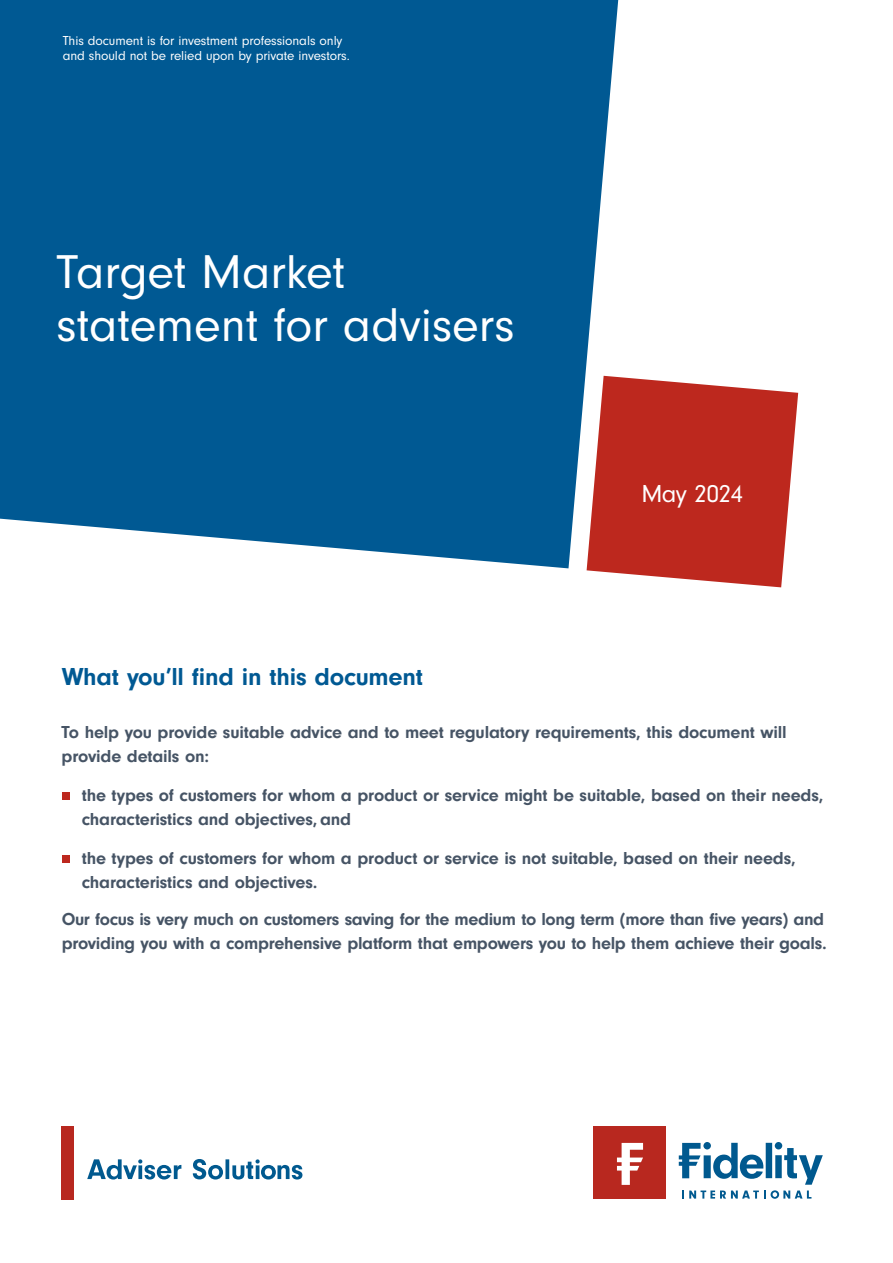
<style>
.page{position:relative;width:893px;height:1263px;background:#fff}
.page>*{position:absolute;margin:0;border:0;box-sizing:border-box;transform-origin:0 0}
.t1{font:49.2px/52.7px "Neuzeit Gro";color:#fff}
.t2{font:700 25.5px "Neuzeit Gro";letter-spacing:-.01em;color:#005993}
.t3{font:25.5px "Neuzeit Gro";letter-spacing:-.025em;color:#fff}
.t4{font:700 18px/24px "Neuzeit Gro";letter-spacing:-.01em;color:#465465}
.t5{font:13.5px/15px "Neuzeit Gro";letter-spacing:-.005em;color:#fff}
</style>
<div class="page">
<div style="left:0;top:0;width:618px;height:568px;background:#005993"></div>
<svg style="left:587px;top:376px;width:211px;height:211px;background:#c6463e"></svg>
<div style="left:62px;top:792px;width:7px;height:8px;background:#bd281e"></div>
<div style="left:62px;top:855px;width:7px;height:8px;background:#bd281e"></div>
<div style="left:594px;top:1126px;width:72px;height:73px;background:#b8281f"></div>
<svg style="left:617px;top:1143px;width:26px;height:42px"></svg>
<svg style="left:679px;top:1142px;width:144px;height:57px"></svg>
<div style="left:61px;top:1126px;width:13px;height:73px;background:#b8281f"></div>
<svg style="left:87px;top:1159px;width:215px;height:20px"></svg>
<p class="t5" style="left:63px;top:34px;width:289px">This document is for investment professionals only and should not be relied upon by private investors.</p>
<h1 class="t1" style="left:57px;top:247px;width:460px">Target Market statement for advisers</h1>
<h2 class="t3" style="left:641px;top:479px;width:103px">May 2024</h2>
<h2 class="t2" style="left:62px;top:662px;width:363px">What you’ll find in this document</h2>
<p class="t4" style="left:62px;top:720px;width:726px">To help you provide suitable advice and to meet regulatory requirements, this document will provide details on:</p>
<p class="t4" style="left:82px;top:783px;width:743px">the types of customers for whom a product or service might be suitable, based on their needs, characteristics and objectives, and</p>
<p class="t4" style="left:82px;top:846px;width:715px">the types of customers for whom a product or service is not suitable, based on their needs, characteristics and objectives.</p>
<p class="t4" style="left:62px;top:907px;width:767px">Our focus is very much on customers saving for the medium to long term (more than five years) and providing you with a comprehensive platform that empowers you to help them achieve their goals.</p>
</div>
